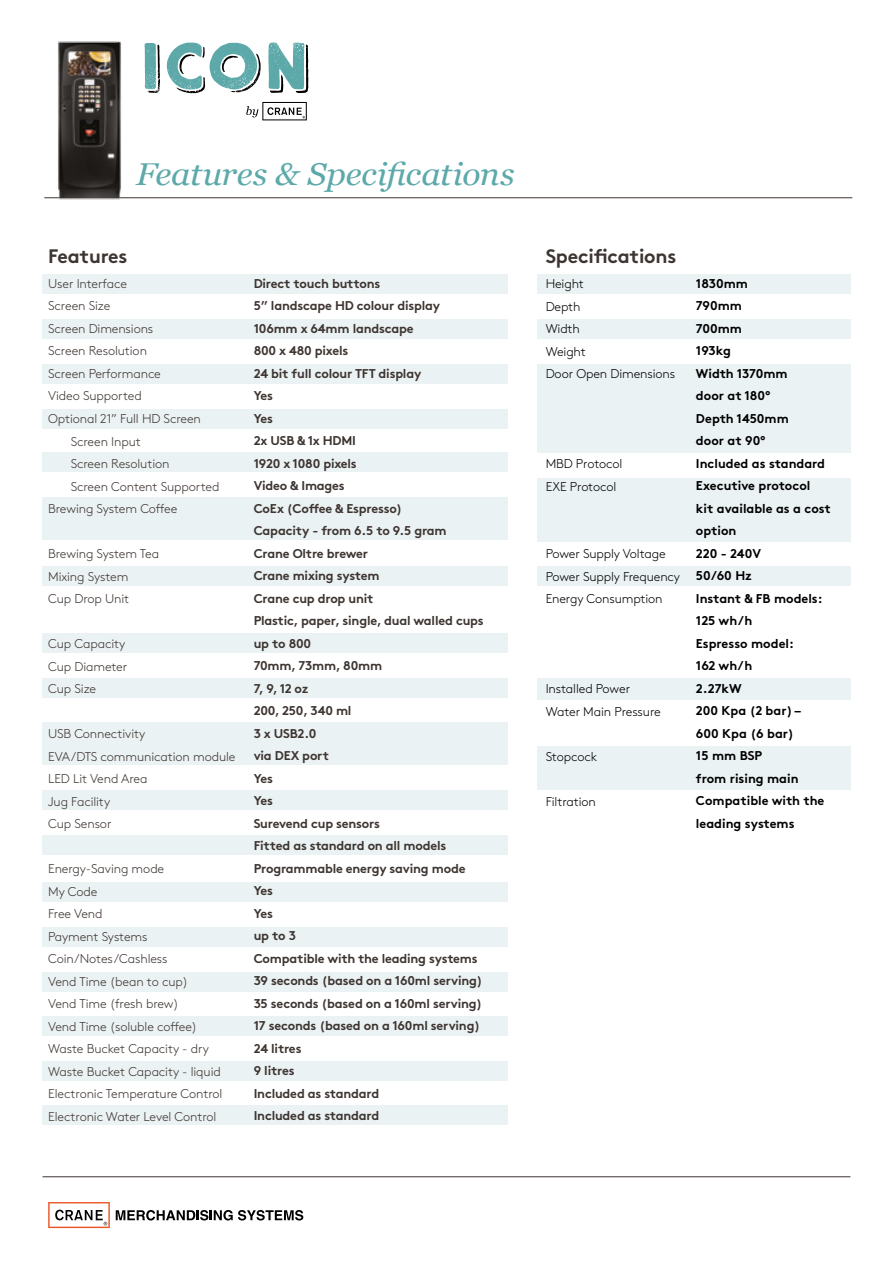
<style>
.page{position:relative;width:893px;height:1263px;background:#fff}
.page>*{position:absolute;margin:0;border:0;box-sizing:border-box;transform-origin:0 0}
.t1{font:italic 31.5px "Georgia";letter-spacing:-.005em;color:#5da9aa;scale:1.07 1}
.t2{font:700 19.5px "Brown";letter-spacing:-.01em;color:#3d3531}
.t3{font:700 12.75px/22.5px "Brown";letter-spacing:-.015em;color:#3d3531}
.t4{font:300 12.75px/22.5px "Brown";letter-spacing:-.01em;color:#3d3531}
.t5{font:700 12.75px/22.5px "Brown";color:#000}
.t6{font:300 12.75px/22.5px "Brown";letter-spacing:-.01em;color:#000}
</style>
<div class="page">
<div style="left:537px;top:274px;width:313px;height:19px;background:#ebf2f3"></div>
<div style="left:537px;top:319px;width:313px;height:19px;background:#ebf2f3"></div>
<div style="left:537px;top:478px;width:313px;height:63px;background:#ebf2f3"></div>
<div style="left:537px;top:566px;width:313px;height:20px;background:#ebf2f3"></div>
<div style="left:537px;top:678px;width:313px;height:22px;background:#ebf2f3"></div>
<div style="left:537px;top:746px;width:313px;height:44px;background:#ebf2f3"></div>
<div style="left:537px;top:364px;width:313px;height:88px;background:#ebf2f3"></div>
<div style="left:42px;top:274px;width:466px;height:19px;background:#ebf2f3"></div>
<div style="left:42px;top:723px;width:466px;height:42px;background:#ebf2f3"></div>
<div style="left:42px;top:364px;width:466px;height:20px;background:#ebf2f3"></div>
<div style="left:42px;top:678px;width:466px;height:19px;background:#ebf2f3"></div>
<div style="left:42px;top:498px;width:466px;height:42px;background:#ebf2f3"></div>
<div style="left:42px;top:972px;width:466px;height:20px;background:#ebf2f3"></div>
<div style="left:42px;top:1061px;width:466px;height:20px;background:#ebf2f3"></div>
<div style="left:42px;top:319px;width:466px;height:19px;background:#ebf2f3"></div>
<div style="left:42px;top:633px;width:466px;height:20px;background:#ebf2f3"></div>
<div style="left:42px;top:452px;width:466px;height:19px;background:#ebf2f3"></div>
<div style="left:42px;top:790px;width:466px;height:20px;background:#ebf2f3"></div>
<div style="left:42px;top:836px;width:466px;height:19px;background:#ebf2f3"></div>
<div style="left:42px;top:927px;width:466px;height:20px;background:#ebf2f3"></div>
<div style="left:42px;top:409px;width:466px;height:20px;background:#ebf2f3"></div>
<div style="left:42px;top:566px;width:466px;height:20px;background:#ebf2f3"></div>
<div style="left:42px;top:882px;width:466px;height:20px;background:#ebf2f3"></div>
<div style="left:42px;top:1016px;width:466px;height:20px;background:#ebf2f3"></div>
<div style="left:42px;top:1105px;width:466px;height:20px;background:#ebf2f3"></div>
<svg style="left:116px;top:1210px;width:187px;height:10px"></svg>
<svg style="left:48px;top:1202px;width:62px;height:26px"></svg>
<hr style="left:43px;top:1176px;width:807px;height:1px;background:#3d3531">
<hr style="left:44px;top:197px;width:808px;height:1px;background:#3d3531">
<img style="left:54px;top:41px;width:71px;height:159px">
<svg style="left:145px;top:43px;width:15px;height:50px"></svg>
<svg style="left:167px;top:43px;width:94px;height:50px"></svg>
<svg style="left:268px;top:43px;width:40px;height:50px"></svg>
<svg style="left:246px;top:102px;width:61px;height:18px"></svg>
<h1 class="t1" style="left:136px;top:152px;width:355px">Features &amp; Specifications</h1>
<h2 class="t2" style="left:48px;top:240px;width:81px">Features</h2>
<h2 class="t2" style="left:546px;top:240px;width:132px">Specifications</h2>
<p class="t4" style="left:48px;top:271px;width:80px">User Interface</p>
<p class="t4" style="left:48px;top:294px;width:64px">Screen Size</p>
<p class="t4" style="left:48px;top:316px;width:107px">Screen Dimensions</p>
<p class="t4" style="left:48px;top:339px;width:100px">Screen Resolution</p>
<p class="t4" style="left:48px;top:361px;width:114px">Screen Performance</p>
<p class="t4" style="left:48px;top:384px;width:95px">Video Supported</p>
<p class="t4" style="left:48px;top:406px;width:154px">Optional 21” Full HD Screen</p>
<p class="t4" style="left:71px;top:429px;width:72px">Screen Input</p>
<p class="t4" style="left:71px;top:451px;width:100px">Screen Resolution</p>
<p class="t4" style="left:71px;top:474px;width:150px">Screen Content Supported</p>
<p class="t4" style="left:48px;top:496px;width:131px">Brewing System Coffee</p>
<p class="t4" style="left:48px;top:541px;width:113px">Brewing System Tea<br>Mixing System<br>Cup Drop Unit</p>
<p class="t4" style="left:48px;top:631px;width:81px">Cup Capacity<br>Cup Diameter<br>Cup Size</p>
<p class="t4" style="left:48px;top:721px;width:189px">USB Connectivity<br>EVA/DTS communication module<br>LED Lit Vend Area<br>Jug Facility<br>Cup Sensor</p>
<p class="t4" style="left:48px;top:856px;width:176px">Energy-Saving mode<br>My Code<br>Free Vend<br>Payment Systems<br>Coin/Notes/Cashless<br>Vend Time (bean to cup)<br>Vend Time (fresh brew)<br>Vend Time (soluble coffee)<br>Waste Bucket Capacity - dry<br>Waste Bucket Capacity - liquid<br>Electronic Temperature Control<br>Electronic Water Level Control</p>
<p class="t3" style="left:254px;top:271px;width:232px">Direct touch buttons<br>5” landscape HD colour display<br>106mm x 64mm landscape<br>800 x 480 pixels<br>24 bit full colour TFT display<br>Yes<br>Yes<br>2x USB &amp; 1x HDMI<br>1920 x 1080 pixels<br>Video &amp; Images<br>CoEx (Coffee &amp; Espresso)<br>Capacity - from 6.5 to 9.5 gram<br>Crane Oltre brewer<br>Crane mixing system<br>Crane cup drop unit<br>Plastic, paper, single, dual walled cups up to 800<br>70mm, 73mm, 80mm<br>7, 9, 12 oz<br>200, 250, 340 ml<br>3 x USB2.0<br>via DEX port<br>Yes<br>Yes<br>Surevend cup sensors<br>Fitted as standard on all models<br>Programmable energy saving mode<br>Yes<br>Yes<br>up to 3<br>Compatible with the leading systems<br>39 seconds (based on a 160ml serving)<br>35 seconds (based on a 160ml serving)<br>17 seconds (based on a 160ml serving)<br>24 litres<br>9 litres<br>Included as standard<br>Included as standard</p>
<p class="t6" style="left:546px;top:271px;width:131px">Height<br>Depth<br>Width<br>Weight<br>Door Open Dimensions</p>
<p class="t6" style="left:546px;top:451px;width:78px">MBD Protocol<br>EXE Protocol</p>
<p class="t6" style="left:546px;top:541px;width:136px">Power Supply Voltage<br>Power Supply Frequency<br>Energy Consumption</p>
<p class="t6" style="left:546px;top:676px;width:117px">Installed Power<br>Water Main Pressure</p>
<p class="t6" style="left:546px;top:744px;width:53px">Stopcock</p>
<p class="t6" style="left:546px;top:789px;width:52px">Filtration</p>
<p class="t5" style="left:696px;top:270px;width:136px">1830mm<br>790mm<br>700mm<br>193kg<br>Width 1370mm<br>door at 180°<br>Depth 1450mm<br>door at 90°<br>Included as standard<br>Executive protocol kit available as a cost option<br>220 - 240V<br>50/60 Hz<br>Instant &amp; FB models:<br>125 wh/h<br>Espresso model:<br>162 wh/h<br>2.27kW<br>200 Kpa (2 bar) –<br>600 Kpa (6 bar)<br>15 mm BSP<br>from rising main<br>Compatible with the leading systems</p>
</div>
